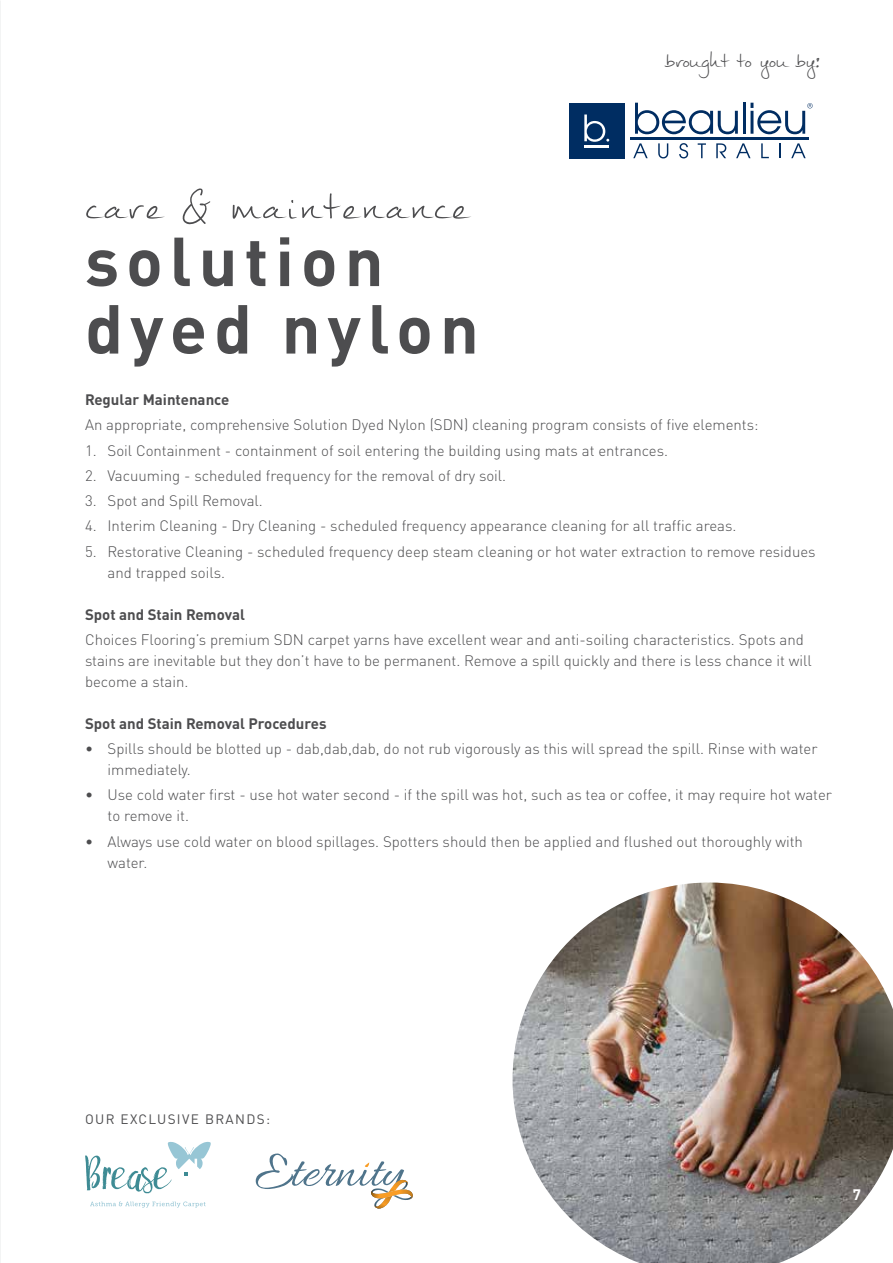
<style>
.page{position:relative;width:893px;height:1263px;background:#fff}
.page>*{position:absolute;margin:0;border:0;box-sizing:border-box;transform-origin:0 0}
.t1{font:79.5px "Mathilde";letter-spacing:.05em;color:#4d4d4f}
.t2{font:700 68.1px/67.5px "DINOT";letter-spacing:.1em;color:#4d4d4f}
.t3{font:42px "Mathilde";color:#4d4d4f}
.t4{font:300 15px/21px "DINOT";color:#4d4d4f}
.t5{font:700 15px "DINOT";color:#4d4d4f}
.t6{font:700 15px "DINOT";color:#fff}
.t7{font:13.5px "DINOT";letter-spacing:.1em;color:#4d4d4f}
</style>
<div class="page">
<img style="left:512px;top:882px;width:381px;height:381px">
<div style="left:569px;top:103px;width:55px;height:55px;background:#002d62"></div>
<svg style="left:635px;top:103px;width:103px;height:31px"></svg>
<hr style="left:743px;top:103px;width:3px;height:31px;background:#002d62">
<svg style="left:633px;top:143px;width:15px;height:15px"></svg>
<svg style="left:658px;top:143px;width:10px;height:15px"></svg>
<svg style="left:679px;top:143px;width:9px;height:15px"></svg>
<svg style="left:698px;top:143px;width:8px;height:15px"></svg>
<svg style="left:716px;top:143px;width:10px;height:15px"></svg>
<svg style="left:736px;top:143px;width:14px;height:15px"></svg>
<svg style="left:761px;top:143px;width:8px;height:15px"></svg>
<svg style="left:779px;top:143px;width:2px;height:15px"></svg>
<svg style="left:791px;top:143px;width:15px;height:15px"></svg>
<hr style="left:630px;top:138px;width:179px;height:2px;background:#002d62">
<hr style="left:584px;top:145px;width:25px;height:3px;background:#fff">
<svg style="left:750px;top:103px;width:63px;height:31px"></svg>
<svg style="left:584px;top:115px;width:25px;height:27px"></svg>
<svg style="left:90px;top:1201px;width:116px;height:6px"></svg>
<svg style="left:85px;top:1142px;width:126px;height:51px"></svg>
<svg style="left:256px;top:1153px;width:157px;height:55px"></svg>
<img style="left:0;top:0;width:1px;height:1263px">
<h3 class="t3" style="left:665px;top:28px;width:157px">brought to you by:</h3>
<h1 class="t1" style="left:85px;top:145px;width:383px">care &amp; maintenance</h1>
<h2 class="t2" style="left:85px;top:226px;width:395px">solution dyed nylon</h2>
<p class="t5" style="left:85px;top:390px;width:146px">Regular Maintenance</p>
<p class="t4" style="left:85px;top:414px;width:675px">An appropriate, comprehensive Solution Dyed Nylon (SDN) cleaning program consists of five elements:</p>
<p class="t4" style="left:85px;top:440px;width:585px">1. Soil Containment - containment of soil entering the building using mats at entrances.</p>
<p class="t4" style="left:85px;top:465px;width:423px">2. Vacuuming - scheduled frequency for the removal of dry soil.</p>
<p class="t4" style="left:85px;top:490px;width:179px">3. Spot and Spill Removal.</p>
<p class="t4" style="left:85px;top:515px;width:653px">4. Interim Cleaning - Dry Cleaning - scheduled frequency appearance cleaning for all traffic areas.</p>
<p class="t4" style="left:108px;top:541px;width:710px;text-indent:-22px">5. Restorative Cleaning - scheduled frequency deep steam cleaning or hot water extraction to remove residues and trapped soils.</p>
<p class="t5" style="left:85px;top:604px;width:161px">Spot and Stain Removal</p>
<p class="t4" style="left:85px;top:629px;width:728px">Choices Flooring’s premium SDN carpet yarns have excellent wear and anti-soiling characteristics. Spots and stains are inevitable but they don’t have to be permanent. Remove a spill quickly and there is less chance it will become a stain.</p>
<p class="t5" style="left:85px;top:714px;width:243px">Spot and Stain Removal Procedures</p>
<p class="t4" style="left:108px;top:738px;width:711px;text-indent:-22px">• Spills should be blotted up - dab,dab,dab, do not rub vigorously as this will spread the spill. Rinse with water immediately.</p>
<p class="t4" style="left:108px;top:784px;width:726px;text-indent:-22px">• Use cold water first - use hot water second - if the spill was hot, such as tea or coffee, it may require hot water to remove it.</p>
<p class="t4" style="left:108px;top:831px;width:697px;text-indent:-22px">• Always use cold water on blood spillages. Spotters should then be applied and flushed out thoroughly with water.</p>
<p class="t7" style="left:85px;top:1111px;width:187px">OUR EXCLUSIVE BRANDS:</p>
<p class="t6" style="left:853px;top:1184px;width:10px">7</p>
</div>
